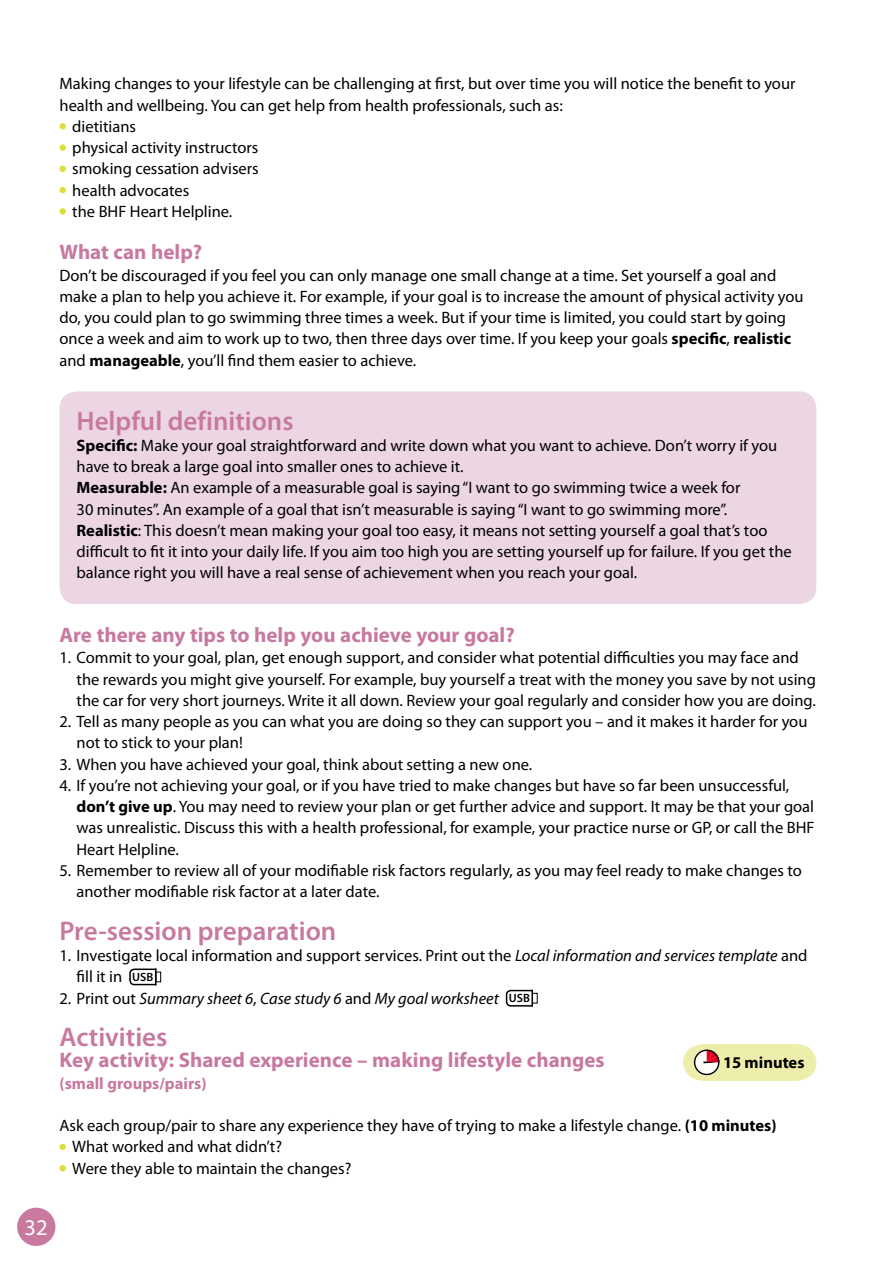
<style>
.page{position:relative;width:893px;height:1263px;background:#fff}
.page>*{position:absolute;margin:0;border:0;box-sizing:border-box;transform-origin:0 0}
.t1{font:600 27px "Myriad Pro";color:#c779a0}
.t2{font:22.5px "Myriad Pro";color:#fff}
.t3{font:700 21px "Myriad Pro";color:#c779a0}
.t4{font:16.5px/21.3px "Myriad Pro";color:#000}
.t5{font:italic 16.5px "Myriad Pro";color:#000}
.t6{font:700 16.5px "Myriad Pro";color:#c779a0}
.t7{font:700 16.5px "Myriad Pro";color:#000}
.s1{font-weight:700}
.s2{font-style:italic}
.s3{font-weight:600;font-size:12px}
.s4{font-style:normal}
.s5{font-weight:600;font-style:normal;font-size:12px}
</style>
<div class="page">
<div style="left:60px;top:391px;width:756px;height:213px;background:#edd6e4;border-radius:17px"></div>
<svg style="left:60px;top:123px;width:6px;height:6px"></svg>
<div style="left:60px;top:144px;width:6px;height:7px;background:#ddde39;border-radius:50%"></div>
<svg style="left:60px;top:166px;width:6px;height:6px"></svg>
<svg style="left:60px;top:187px;width:6px;height:6px"></svg>
<div style="left:60px;top:208px;width:6px;height:7px;background:#ddde39;border-radius:50%"></div>
<div style="left:156px;top:972px;width:5px;height:10px;border:1px solid #000"></div>
<svg style="left:129px;top:968px;width:29px;height:18px"></svg>
<svg style="left:505px;top:989px;width:29px;height:18px"></svg>
<svg style="left:683px;top:1044px;width:133px;height:37px;background:#ece8b1"></svg>
<div style="left:694px;top:1049px;width:25px;height:26px;border:1px solid #000;border-radius:50%"></div>
<svg style="left:60px;top:1144px;width:6px;height:6px"></svg>
<svg style="left:60px;top:1165px;width:6px;height:6px"></svg>
<div style="left:17px;top:1208px;width:38px;height:38px;background:#c779a0;border-radius:50%"></div>
<p class="t4" style="left:60px;top:73px;width:737px">Making changes to your lifestyle can be challenging at first, but over time you will notice the benefit to your</p>
<p class="t4" style="left:60px;top:94px;width:505px">health and wellbeing. You can get help from health professionals, such as:</p>
<p class="t4" style="left:72px;top:115px;width:65px">dietitians</p>
<p class="t4" style="left:72px;top:137px;width:188px">physical activity instructors</p>
<p class="t4" style="left:72px;top:158px;width:188px">smoking cessation advisers</p>
<p class="t4" style="left:72px;top:179px;width:118px">health advocates</p>
<p class="t4" style="left:72px;top:200px;width:162px">the BHF Heart Helpline.</p>
<p class="t3" style="left:60px;top:239px;width:144px">What can help?</p>
<p class="t4" style="left:60px;top:264px;width:746px">Don’t be discouraged if you feel you can only manage one small change at a time. Set yourself a goal and make a plan to help you achieve it. For example, if your goal is to increase the amount of physical activity you do, you could plan to go swimming three times a week. But if your time is limited, you could start by going once a week and aim to work up to two, then three days over time. If you keep your goals <span class="s1">specific</span>, <span class="s1">realistic </span>and <span class="s1">manageable</span>, you’ll find them easier to achieve.</p>
<h1 class="t1" style="left:77px;top:403px;width:219px">Helpful definitions</h1>
<p class="t4" style="left:77px;top:434px;width:717px"><span class="s1">Specific:</span> Make your goal straightforward and write down what you want to achieve. Don’t worry if you have to break a large goal into smaller ones to achieve it.<br><span class="s1">Measurable:</span> An example of a measurable goal is saying “I want to go swimming twice a week for<br>30 minutes”. An example of a goal that isn’t measurable is saying “I want to go swimming more”.<br><span class="s1">Realistic</span>: This doesn’t mean making your goal too easy, it means not setting yourself a goal that’s too difficult to fit it into your daily life. If you aim too high you are setting yourself up for failure. If you get the balance right you will have a real sense of achievement when you reach your goal.</p>
<p class="t3" style="left:60px;top:621px;width:457px">Are there any tips to help you achieve your goal?</p>
<p class="t4" style="left:77px;top:647px;width:741px;text-indent:-17px">1. Commit to your goal, plan, get enough support, and consider what potential difficulties you may face and the rewards you might give yourself. For example, buy yourself a treat with the money you save by not using the car for very short journeys. Write it all down. Review your goal regularly and consider how you are doing.</p>
<p class="t4" style="left:77px;top:711px;width:732px;text-indent:-17px">2. Tell as many people as you can what you are doing so they can support you – and it makes it harder for you not to stick to your plan!</p>
<p class="t4" style="left:60px;top:753px;width:474px">3. When you have achieved your goal, think about setting a new one.</p>
<p class="t4" style="left:77px;top:774px;width:740px;text-indent:-17px">4. If you’re not achieving your goal, or if you have tried to make changes but have so far been unsuccessful, <span class="s1">don’t give up</span>. You may need to review your plan or get further advice and support. It may be that your goal was unrealistic. Discuss this with a health professional, for example, your practice nurse or GP, or call the BHF Heart Helpline.</p>
<p class="t4" style="left:77px;top:859px;width:727px;text-indent:-17px">5. Remember to review all of your modifiable risk factors regularly, as you may feel ready to make changes to another modifiable risk factor at a later date.</p>
<h1 class="t1" style="left:60px;top:913px;width:278px">Pre-session preparation</h1>
<p class="t4" style="left:77px;top:945px;width:733px;text-indent:-17px">1. Investigate local information and support services. Print out the <span class="s2">Local information and services template</span> and fill it in <span class="s3">USB</span></p>
<p class="t5" style="left:60px;top:988px;width:472px"><span class="s4">2. Print out</span> Summary sheet 6<span class="s4">,</span> Case study 6 <span class="s4">and</span> My goal worksheet <span class="s5">USB</span></p>
<h1 class="t1" style="left:60px;top:1020px;width:109px">Activities</h1>
<p class="t3" style="left:60px;top:1046px;width:546px">Key activity: Shared experience – making lifestyle changes</p>
<p class="t7" style="left:723px;top:1051px;width:83px">15 minutes</p>
<p class="t6" style="left:60px;top:1072px;width:149px">(small groups/pairs)</p>
<p class="t4" style="left:72px;top:1115px;width:706px;text-indent:-13px">Ask each group/pair to share any experience they have of trying to make a lifestyle change. <span class="s1">(10 minutes)<br></span>What worked and what didn’t?<br>Were they able to maintain the changes?</p>
<h2 class="t2" style="left:25px;top:1213px;width:25px">32</h2>
</div>
